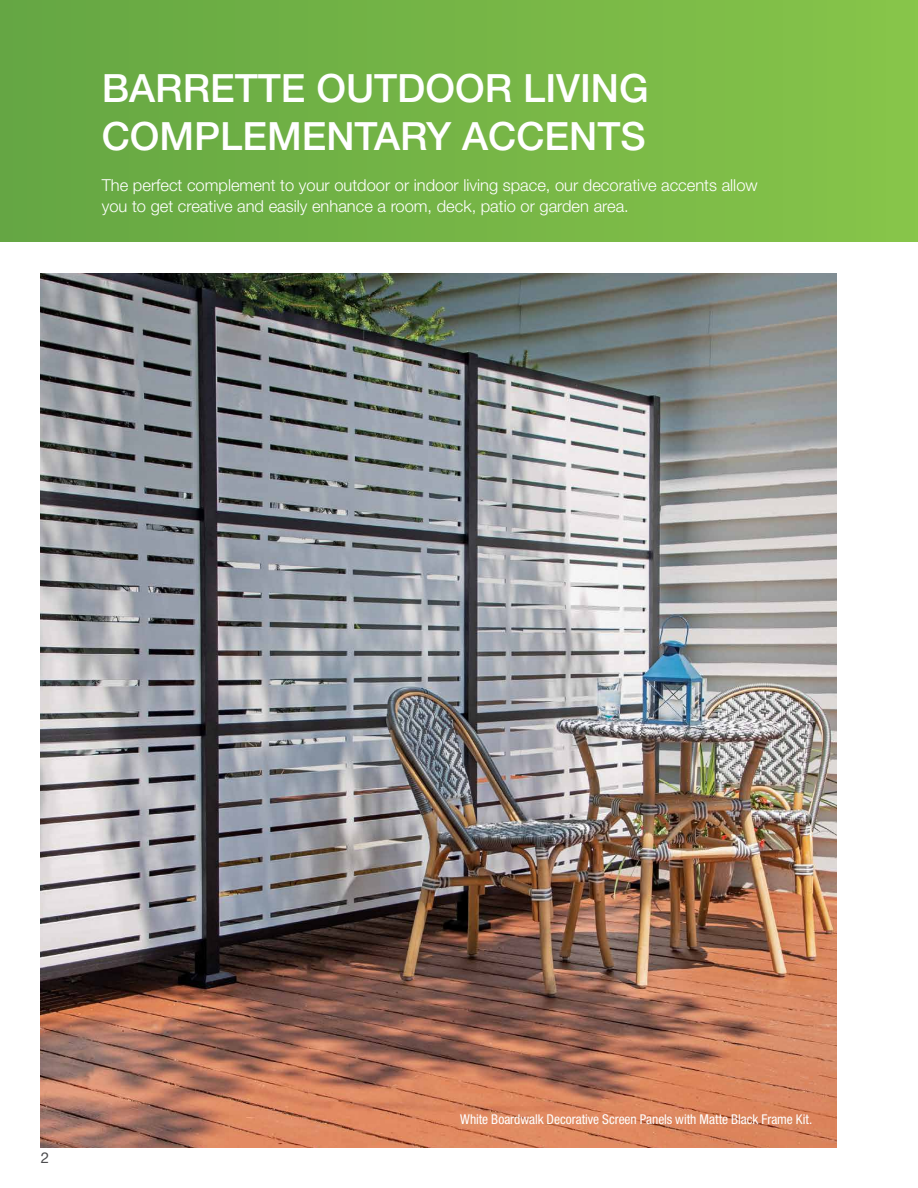
<style>
.page{position:relative;width:918px;height:1188px;background:#fff}
.page>*{position:absolute;margin:0;border:0;box-sizing:border-box;transform-origin:0 0}
.t1{font:500 39px/48px "Helvetica Neue LT Std";color:#fff}
.t2{font:300 16.5px/21px "Helvetica Neue LT Std";color:#fff}
.t3{font:15px "Helvetica Neue LT Std";color:#4d4d4f}
.t4{font:condensed 13.5px "Helvetica Neue LT Std";letter-spacing:-.005em;color:#fff}
</style>
<div class="page">
<img style="left:40px;top:274px;width:797px;height:874px">
<div style="left:0;top:0;width:918px;height:242px;background:linear-gradient(to right,#64a643,#87c449)"></div>
<h1 class="t1" style="left:102px;top:64px;width:548px">BARRETTE OUTDOOR LIVING<br>COMPLEMENTARY ACCENTS</h1>
<p class="t2" style="left:102px;top:174px;width:657px">The perfect complement to your outdoor or indoor living space, our decorative accents allow you to get creative and easily enhance a room, deck, patio or garden area.</p>
<p class="t3" style="left:41px;top:1149px;width:10px">2</p>
<p class="t4" style="left:460px;top:1112px;width:354px">White Boardwalk Decorative Screen Panels with Matte Black Frame Kit.</p>
</div>
